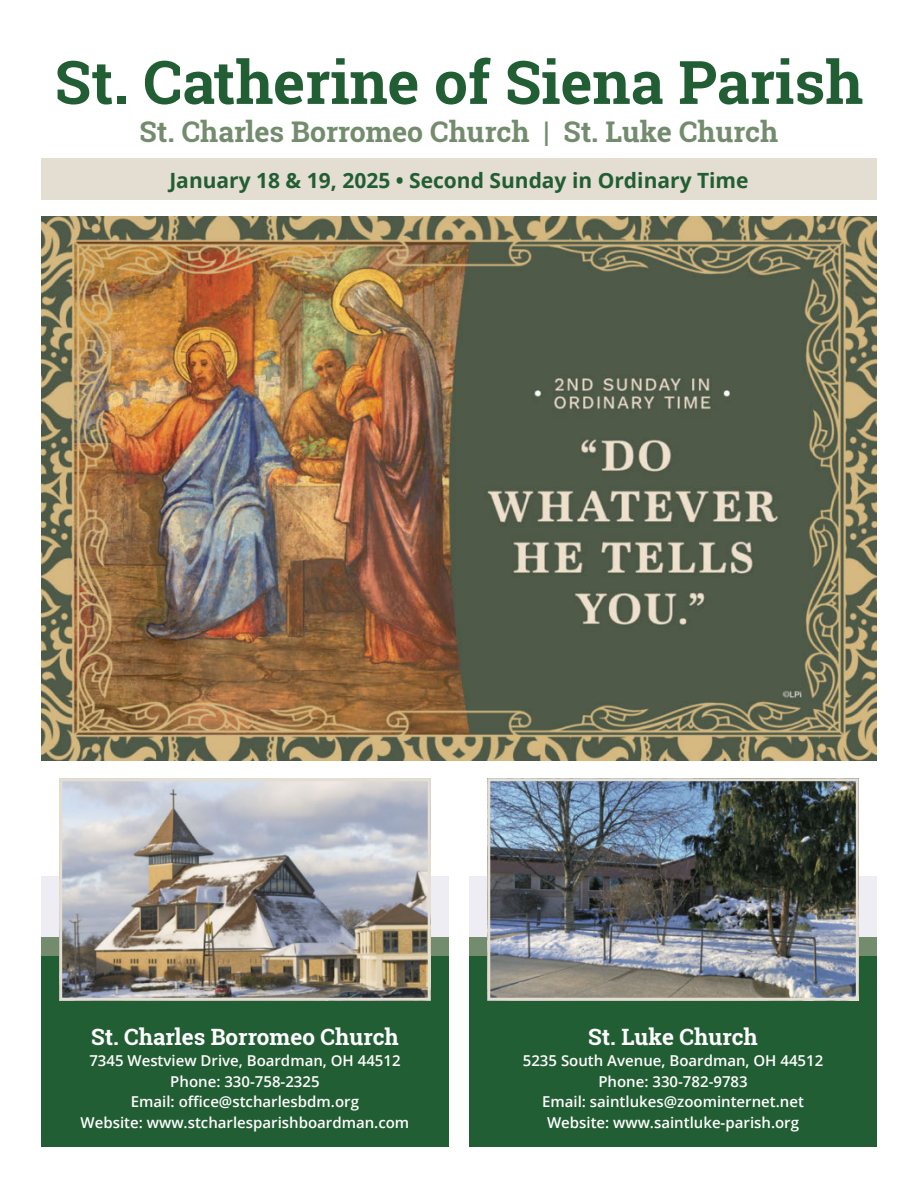
<style>
.page{position:relative;width:918px;height:1188px;background:#fff}
.page>*{position:absolute;margin:0;border:0;box-sizing:border-box;transform-origin:0 0}
.Church_Name{font:700 60px "Roboto Slab";color:#225e34}
.t1{font:700 28.5px "Roboto Slab";color:#738c6d}
.Secondary_Subhead{font:700 22.5px "Roboto Slab";color:#fff}
.Subhead{font:700 21px "Open Sans";color:#225e34}
.Secondary_Subhead-2{font:600 15px "Xsrhhf Open Sans";color:#fff}
.Secondary_Subhead-3{font:600 15px "Kwmmgx Open Sans";color:#fff}
</style>
<div class="page">
<div style="left:469px;top:936px;width:408px;height:21px;background:#738c6d"></div>
<div style="left:41px;top:936px;width:408px;height:21px;background:#738c6d"></div>
<div style="left:41px;top:159px;width:836px;height:41px;background:#e4ddd1"></div>
<div style="left:41px;top:957px;width:408px;height:190px;background:#225e34"></div>
<div style="left:469px;top:957px;width:408px;height:190px;background:#225e34"></div>
<div style="left:469px;top:876px;width:408px;height:60px;background:#ededf3"></div>
<div style="left:41px;top:876px;width:408px;height:60px;background:#ededf3"></div>
<img style="left:41px;top:217px;width:836px;height:543px">
<img style="left:63px;top:782px;width:364px;height:215px">
<div style="left:59px;top:778px;width:372px;height:223px;border:3px solid #e4ddd1"></div>
<img style="left:491px;top:782px;width:364px;height:215px">
<div style="left:487px;top:778px;width:372px;height:223px;border:3px solid #e4ddd1"></div>
<p class="Church_Name" style="left:55px;top:41px;width:810px">St. Catherine of Siena Parish</p>
<p class="t1" style="left:140px;top:112px;width:640px">St. Charles Borromeo Church | St. Luke Church</p>
<p class="Subhead" style="left:169px;top:165px;width:581px">January 18 &amp; 19, 2025 • Second Sunday in Ordinary Time</p>
<p class="Secondary_Subhead" style="left:91px;top:1022px;width:309px">St. Charles Borromeo Church</p>
<p class="Secondary_Subhead-3" style="left:89px;top:1050px;width:313px">7345 Westview Drive, Boardman, OH 44512</p>
<p class="Secondary_Subhead-3" style="left:170px;top:1071px;width:151px">Phone: 330-758-2325</p>
<p class="Secondary_Subhead-2" style="left:131px;top:1092px;width:230px">Email: office@stcharlesbdm.org</p>
<p class="Secondary_Subhead-2" style="left:81px;top:1112px;width:330px">Website: www.stcharlesparishboardman.com</p>
<p class="Secondary_Subhead" style="left:588px;top:1022px;width:171px">St. Luke Church</p>
<p class="Secondary_Subhead-3" style="left:523px;top:1050px;width:302px">5235 South Avenue, Boardman, OH 44512</p>
<p class="Secondary_Subhead-3" style="left:598px;top:1071px;width:151px">Phone: 330-782-9783</p>
<p class="Secondary_Subhead-2" style="left:542px;top:1092px;width:263px">Email: saintlukes@zoominternet.net</p>
<p class="Secondary_Subhead-2" style="left:547px;top:1112px;width:254px">Website: www.saintluke-parish.org</p>
</div>
